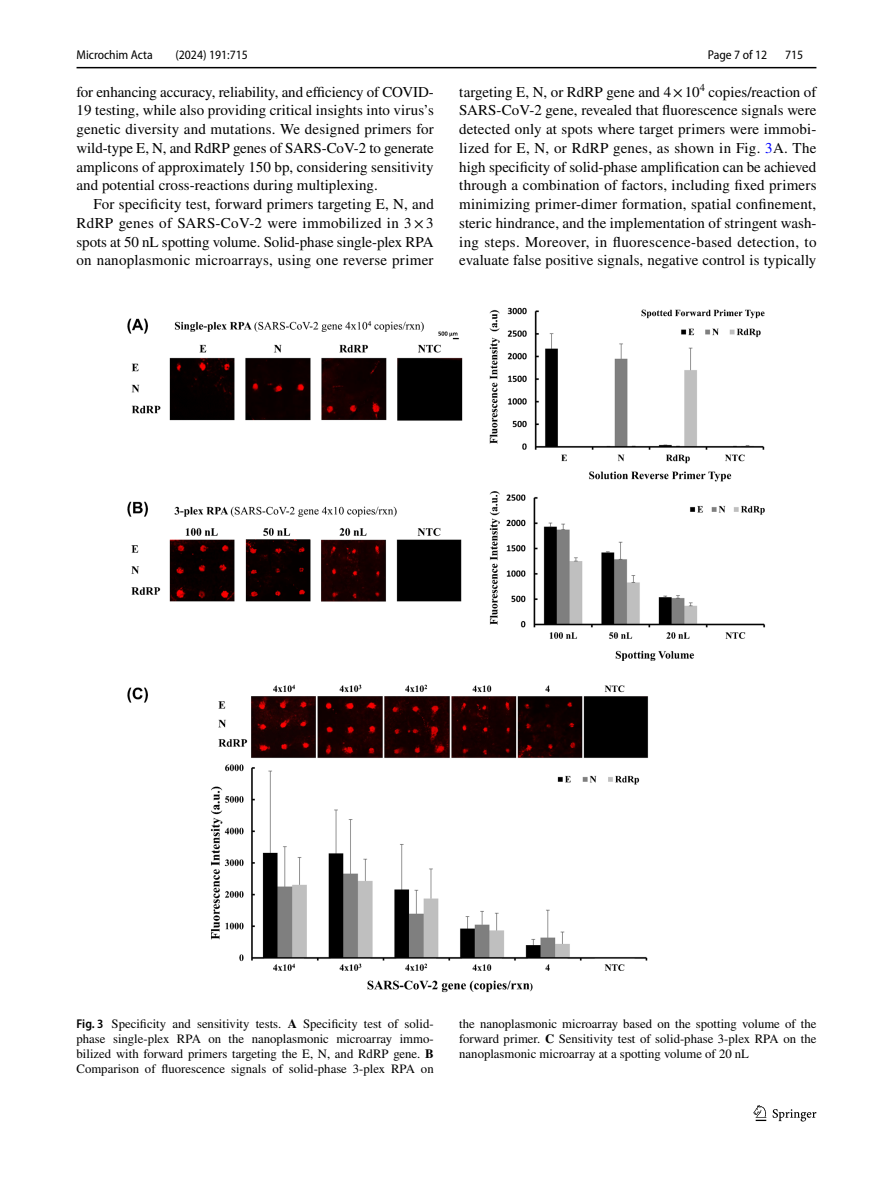
<style>
.page{position:relative;width:893px;height:1187px;background:#fff}
.page>*{position:absolute;margin:0;border:0;box-sizing:border-box;transform-origin:0 0}
.t1{font:15px/18.8px "STIX";letter-spacing:.005em;color:#000;text-align:justify}
.t2{font:12.75px/15px "STIX";color:#000;text-align:justify}
.t3{font:semi-condensed 12.75px "Myriad Pro";color:#000}
.s1{color:#00f}
.s2{font-family:"Myriad Pro";font-weight:600;font-stretch:semi-condensed}
.s3{font-weight:700}
</style>
<div class="page">
<hr style="left:77px;top:67px;width:739px;height:1px;background:#000">
<svg style="left:753px;top:1105px;width:13px;height:15px"></svg>
<svg style="left:773px;top:1109px;width:43px;height:12px"></svg>
<img style="left:128px;top:308px;width:637px;height:684px">
<p class="t3" style="left:77px;top:48px;width:78px">Microchim Acta</p>
<p class="t3" style="left:175px;top:48px;width:74px">(2024) 191:715</p>
<p class="t3" style="left:708px;top:48px;width:61px">Page 7 of 12</p>
<p class="t3" style="left:785px;top:48px;width:20px">715</p>
<p class="t1" style="left:77px;top:83px;width:359px">for enhancing accuracy, reliability, and efficiency of COVID-19 testing, while also providing critical insights into virus’s genetic diversity and mutations. We designed primers for wild-type E, N, and RdRP genes of SARS-CoV-2 to generate amplicons of approximately 150 bp, considering sensitivity and potential cross-reactions during multiplexing.</p>
<p class="t1" style="left:77px;top:196px;width:359px;text-indent:17px">For specificity test, forward primers targeting E, N, and RdRP genes of SARS-CoV-2 were immobilized in 3 × 3 spots at 50 nL spotting volume. Solid-phase single-plex RPA on nanoplasmonic microarrays, using one reverse primer</p>
<p class="t1" style="left:459px;top:83px;width:359px">targeting E, N, or RdRP gene and 4× -10<sup>4</sup> copies/reaction of SARS-CoV-2 gene, revealed that fluorescence signals were detected only at spots where target primers were immobi&shy;lized for E, N, or RdRP genes, as shown in Fig. <span class="s1">3</span>A. The high specificity of solid-phase amplification can be achieved through a combination of factors, including fixed primers minimizing primer-dimer formation, spatial confinement, steric hindrance, and the implementation of stringent wash&shy;ing steps. Moreover, in fluorescence-based detection, to evaluate false positive signals, negative control is typically</p>
<p class="t2" style="left:77px;top:1016px;width:359px"><span class="s2">Fig. 3</span> Specificity and sensitivity tests. <span class="s3">A</span> Specificity test of solid&shy;phase single-plex RPA on the nanoplasmonic microarray immo&shy;bilized with forward primers targeting the E, N, and RdRP gene. <span class="s3">B </span>Comparison of fluorescence signals of solid-phase 3-plex RPA on</p>
<p class="t2" style="left:459px;top:1016px;width:359px">the nanoplasmonic microarray based on the spotting volume of the forward primer. <span class="s3">C</span> Sensitivity test of solid-phase 3-plex RPA on the nanoplasmonic microarray at a spotting volume of 20 nL</p>
</div>
